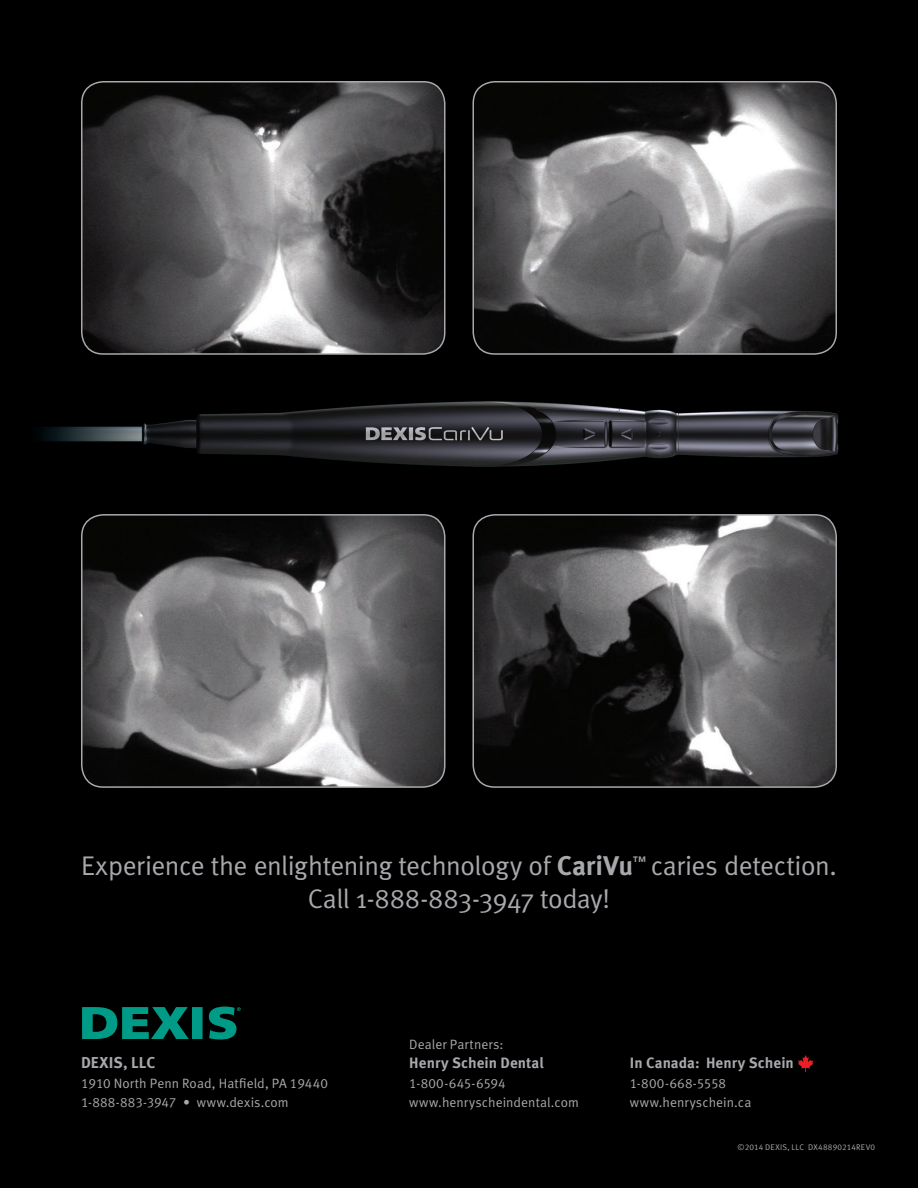
<style>
.page{position:relative;width:918px;height:1188px;background:#000}
.page>*{position:absolute;margin:0;border:0;box-sizing:border-box;transform-origin:0 0}
.BigCaption_DXP{font:27px/33px "Meta Normal";letter-spacing:-.015em;color:#a8a9ad;text-align:center}
.t1{font:700 15.75px "Meta OT";letter-spacing:.005em;color:#a8a9ad}
.t2{font:700 15px "Meta OT";letter-spacing:.005em;color:#a8a9ad}
.t3{font:13.5px "Meta Normal LF";letter-spacing:.005em;color:#a8a9ad}
.t4{font:8.25px "Meta Normal LF";letter-spacing:.02em;color:#a8a9ad}
.s1{font-family:"Meta OT";font-weight:700}
</style>
<div class="page">
<svg style="left:798px;top:1055px;width:15px;height:17px"></svg>
<svg style="left:82px;top:1007px;width:121px;height:32px"></svg>
<svg style="left:209px;top:1007px;width:32px;height:33px"></svg>
<img style="left:42px;top:401px;width:797px;height:66px">
<img style="left:82px;top:82px;width:362px;height:272px">
<div style="left:81px;top:81px;width:365px;height:274px;border:2px solid #a8a9ad;border-radius:22px"></div>
<img style="left:473px;top:82px;width:363px;height:272px">
<div style="left:472px;top:81px;width:365px;height:274px;border:2px solid #a8a9ad;border-radius:22px"></div>
<img style="left:82px;top:515px;width:362px;height:272px">
<div style="left:81px;top:514px;width:365px;height:274px;border:2px solid #a8a9ad;border-radius:22px"></div>
<img style="left:474px;top:515px;width:362px;height:272px">
<div style="left:472px;top:514px;width:365px;height:274px;border:2px solid #a8a9ad;border-radius:22px"></div>
<p class="BigCaption_DXP" style="left:81px;top:849px;width:758px">Experience the enlightening technology of <span class="s1">CariVu</span><sup>™</sup> caries detection.<br>Call 1-888-883-3947 today!</p>
<p class="t1" style="left:81px;top:1053px;width:76px">DEXIS, LLC</p>
<p class="t3" style="left:81px;top:1075px;width:248px">1910 North Penn Road, Hatfield, PA 19440</p>
<p class="t3" style="left:81px;top:1095px;width:209px">1-888-883-3947 • www.dexis.com</p>
<p class="t3" style="left:409px;top:1036px;width:96px">Dealer Partners:</p>
<p class="t2" style="left:409px;top:1053px;width:136px">Henry Schein Dental</p>
<p class="t3" style="left:409px;top:1075px;width:98px">1-800-645-6594</p>
<p class="t3" style="left:409px;top:1095px;width:171px">www.henryscheindental.com</p>
<p class="t2" style="left:630px;top:1053px;width:165px">In Canada: Henry Schein</p>
<p class="t3" style="left:630px;top:1075px;width:98px">1-800-668-5558</p>
<p class="t3" style="left:630px;top:1095px;width:123px">www.henryschein.ca</p>
<p class="t4" style="left:738px;top:1143px;width:139px">©2014 DEXIS, LLC DX48890214REV0</p>
</div>
